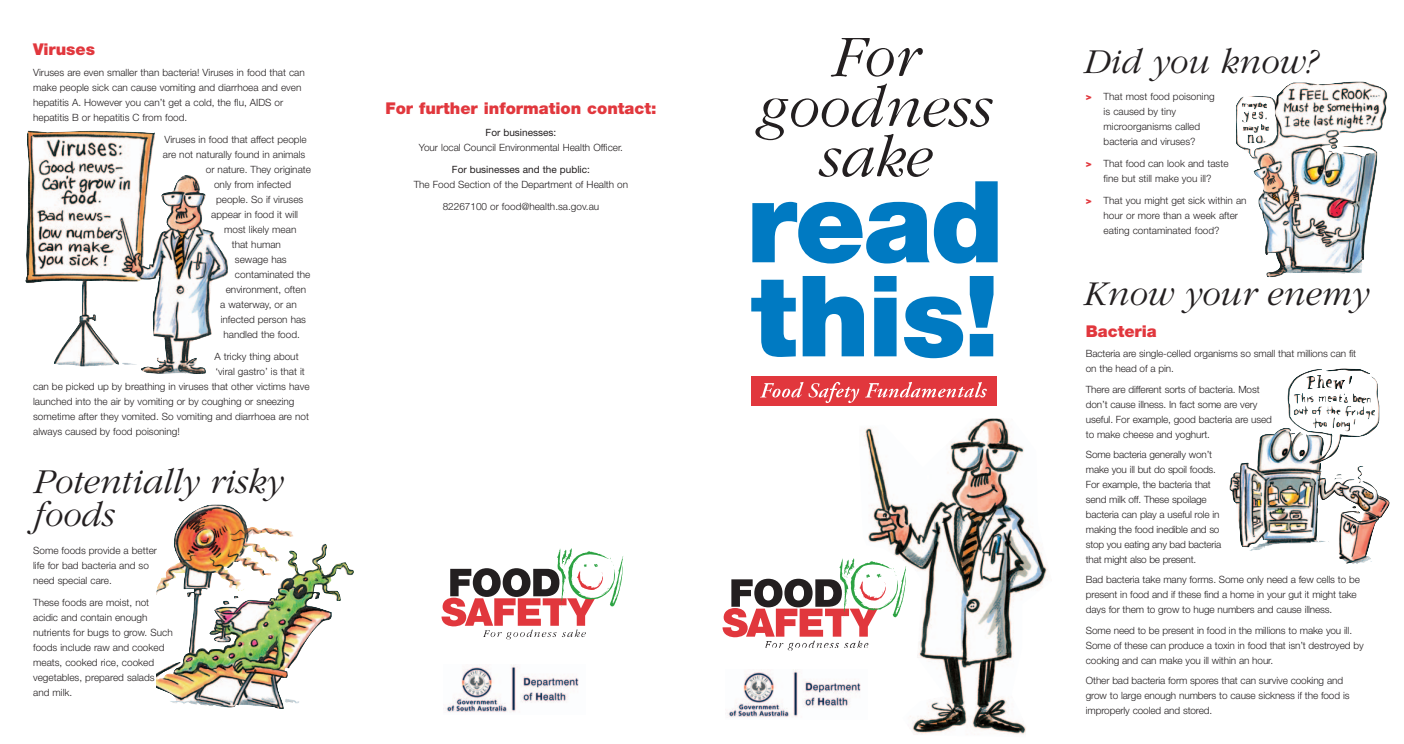
<style>
.page{position:relative;width:1404px;height:744px;background:#fff}
.page>*{position:absolute;margin:0;border:0;box-sizing:border-box;transform-origin:0 0}
.t1{font:italic 300 36.25px/32.5px "Garamond";color:#231f20}
.t2{font:900 16.25px "Helvetica Neue";color:#e1373d}
.t3{font:300 10px/15px "Helvetica Neue";color:#231f20}
.t4{font:10px "Helvetica Neue";color:#231f20}
.s1{font-weight:900;color:#e1373d}
</style>
<div class="page">
<svg style="left:751px;top:280px;width:45px;height:77px"></svg>
<svg style="left:803px;top:276px;width:61px;height:80px"></svg>
<svg style="left:874px;top:276px;width:22px;height:80px;background:#1585c7"></svg>
<svg style="left:904px;top:296px;width:59px;height:62px"></svg>
<svg style="left:970px;top:276px;width:23px;height:80px"></svg>
<svg style="left:831px;top:38px;width:92px;height:39px"></svg>
<svg style="left:752px;top:83px;width:245px;height:180px"></svg>
<div style="left:751px;top:376px;width:245px;height:29px;background:#e1373d"></div>
<svg style="left:760px;top:382px;width:99px;height:21px"></svg>
<svg style="left:865px;top:382px;width:122px;height:15px"></svg>
<svg style="left:722px;top:558px;width:138px;height:92px"></svg>
<svg style="left:441px;top:548px;width:182px;height:91px"></svg>
<img style="left:1236px;top:81px;width:152px;height:196px">
<img style="left:25px;top:130px;width:203px;height:244px">
<img style="left:156px;top:504px;width:198px;height:149px">
<img style="left:860px;top:418px;width:188px;height:317px">
<img style="left:1230px;top:368px;width:160px;height:196px">
<img style="left:445px;top:664px;width:134px;height:49px">
<div style="left:721px;top:664px;width:178px;height:57px;background:#fff"></div>
<img style="left:727px;top:669px;width:134px;height:49px">
<h2 class="t2" style="left:33px;top:44px;width:63px">Viruses</h2>
<p class="t3" style="left:33px;top:66px;width:273px">Viruses are even smaller than bacteria! Viruses in food that can make people sick can cause vomiting and diarrhoea and even hepatitis A. However you can’t get a cold, the flu, AIDS or hepatitis B or hepatitis C from food.</p>
<p class="t3" style="left:164px;top:133px;width:144px">Viruses in food that affect people</p>
<p class="t3" style="left:163px;top:148px;width:144px">are not naturally found in animals</p>
<p class="t3" style="left:206px;top:163px;width:107px">or nature. They originate</p>
<p class="t3" style="left:214px;top:178px;width:79px">only from infected</p>
<p class="t3" style="left:216px;top:193px;width:89px">people. So if viruses</p>
<p class="t3" style="left:211px;top:208px;width:88px">appear in food it will</p>
<p class="t3" style="left:224px;top:223px;width:74px">most likely mean</p>
<p class="t3" style="left:232px;top:238px;width:51px">that human</p>
<p class="t3" style="left:235px;top:253px;width:53px">sewage has</p>
<p class="t3" style="left:235px;top:268px;width:77px">contaminated the</p>
<p class="t3" style="left:226px;top:283px;width:82px">environment, often</p>
<p class="t3" style="left:220px;top:298px;width:78px">a waterway, or an</p>
<p class="t3" style="left:221px;top:313px;width:87px">infected person has</p>
<p class="t3" style="left:224px;top:328px;width:78px">handled the food.</p>
<p class="t3" style="left:214px;top:350px;width:86px">A tricky thing about</p>
<p class="t3" style="left:215px;top:365px;width:91px">‘viral gastro’ is that it</p>
<p class="t3" style="left:33px;top:380px;width:278px">can be picked up by breathing in viruses that other victims have</p>
<p class="t3" style="left:33px;top:395px;width:263px">launched into the air by vomiting or by coughing or sneezing</p>
<p class="t3" style="left:33px;top:410px;width:277px">sometime after they vomited. So vomiting and diarrhoea are not</p>
<p class="t3" style="left:33px;top:425px;width:148px">always caused by food poisoning!</p>
<h1 class="t1" style="left:32px;top:468px;width:251px">Potentially risky foods</h1>
<p class="t3" style="left:33px;top:544px;width:125px">Some foods provide a better life for bad bacteria and so need special care.</p>
<p class="t3" style="left:33px;top:596px;width:141px">These foods are moist, not acidic and contain enough nutrients for bugs to grow. Such foods include raw and cooked meats, cooked rice, cooked vegetables, prepared salads and milk.</p>
<h2 class="t2" style="left:385px;top:103px;width:272px">For further information contact:</h2>
<p class="t4" style="left:486px;top:129px;width:72px">For businesses:</p>
<p class="t3" style="left:419px;top:141px;width:206px">Your local Council Environmental Health Officer.</p>
<p class="t4" style="left:452px;top:166px;width:139px">For businesses and the public:</p>
<p class="t3" style="left:414px;top:178px;width:216px">The Food Section of the Department of Health on</p>
<p class="t3" style="left:443px;top:200px;width:158px">82267100 or food@health.sa.gov.au</p>
<h1 class="t1" style="left:1082px;top:48px;width:235px">Did you know?</h1>
<p class="t3" style="left:1103px;top:90px;width:113px;text-indent:-18px"><span class="s1">&gt;</span> That most food poisoning is caused by tiny microorganisms called bacteria and viruses?</p>
<p class="t3" style="left:1086px;top:157px;width:144px;text-align:center"><span class="s1">&gt;</span> That food can look and taste fine but still make you ill?</p>
<p class="t3" style="left:1103px;top:194px;width:144px;text-indent:-18px"><span class="s1">&gt;</span> That you might get sick within an hour or more than a week after eating contaminated food?</p>
<h1 class="t1" style="left:1082px;top:280px;width:286px">Know your enemy</h1>
<h2 class="t2" style="left:1086px;top:325px;width:73px">Bacteria</h2>
<p class="t3" style="left:1086px;top:347px;width:272px">Bacteria are single-celled organisms so small that millions can fit on the head of a pin.</p>
<p class="t3" style="left:1086px;top:382px;width:188px">There are different sorts of bacteria. Most don’t cause illness. In fact some are very useful. For example, good bacteria are used to make cheese and yoghurt.</p>
<p class="t3" style="left:1086px;top:448px;width:137px">Some bacteria generally won’t make you ill but do spoil foods.<br>For example, the bacteria that send milk off. These spoilage bacteria can play a useful role in making the food inedible and so stop you eating any bad bacteria that might also be present.</p>
<p class="t3" style="left:1086px;top:573px;width:276px">Bad bacteria take many forms. Some only need a few cells to be present in food and if these find a home in your gut it might take days for them to grow to huge numbers and cause illness.</p>
<p class="t3" style="left:1086px;top:623px;width:279px">Some need to be present in food in the millions to make you ill.<br>Some of these can produce a toxin in food that isn’t destroyed by cooking and can make you ill within an hour.</p>
<p class="t3" style="left:1086px;top:674px;width:265px">Other bad bacteria form spores that can survive cooking and grow to large enough numbers to cause sickness if the food is improperly cooled and stored.</p>
</div>
